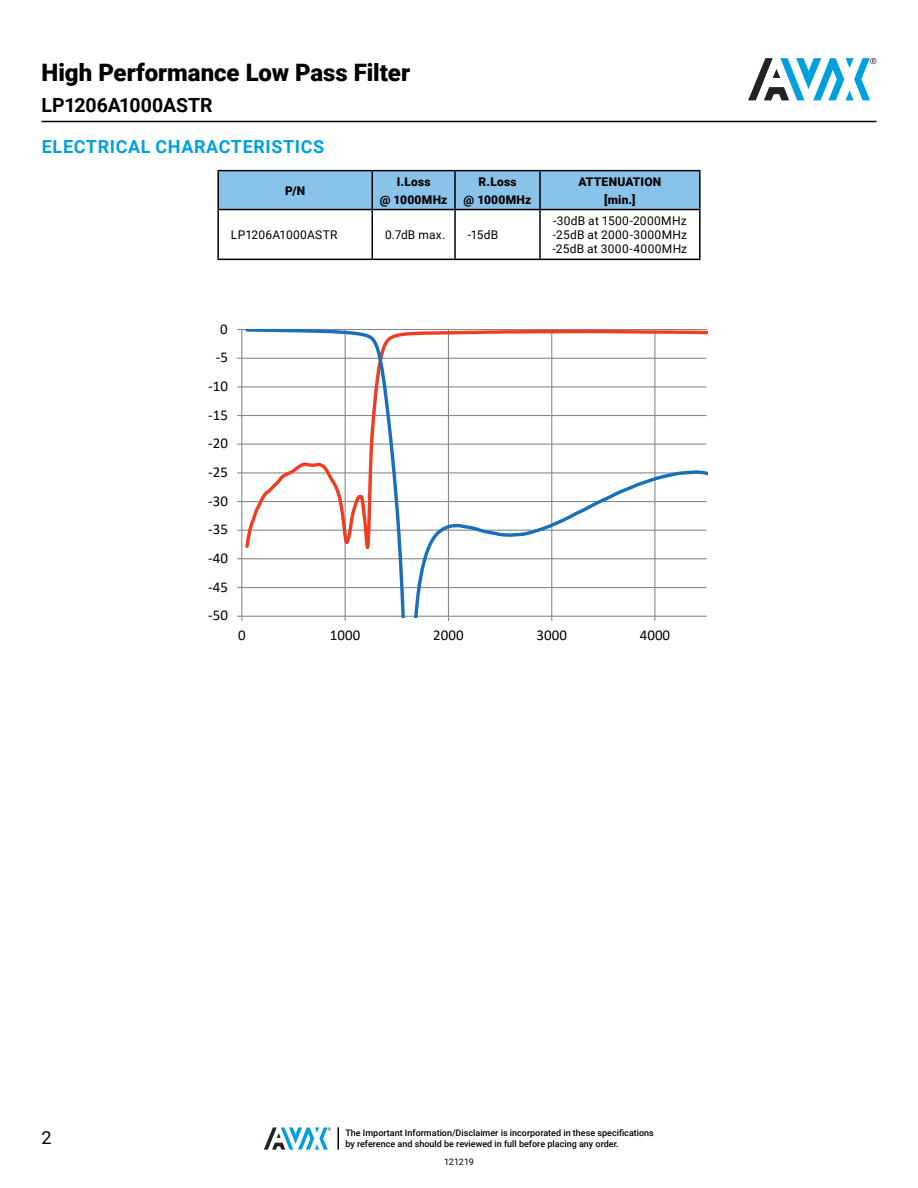
<style>
.page{position:relative;width:918px;height:1188px;background:#fff}
.page>*{position:absolute;margin:0;border:0;box-sizing:border-box;transform-origin:0 0}
.t1{font:900 24px "Roboto";color:#000}
.t2{font:700 19.5px "Roboto";letter-spacing:-.005em;color:#000}
.t3{font:700 18px "Roboto";letter-spacing:.035em;color:#00a0df}
.t4{font:18px "Roboto";color:#000}
.t5{font:15px "Calibri";color:#000}
.t6{font:12px/14.4px "Roboto";letter-spacing:.02em;color:#000;text-align:justify}
.t7{font:900 12px/17.9px "Roboto";letter-spacing:.015em;color:#000;text-align:center}
.t8{font:500 9px "Roboto";color:#000}
.t9{font:9px "Roboto";letter-spacing:-.03em;color:#000}
</style>
<div class="page">
<svg style="left:264px;top:1127px;width:67px;height:23px"></svg>
<hr style="left:337px;top:1127px;width:2px;height:23px;background:#000">
<hr style="left:42px;top:121px;width:834px;height:1px;background:#000">
<svg style="left:748px;top:58px;width:128px;height:42px"></svg>
<div style="left:219px;top:171px;width:480px;height:38px;background:#8ac3e9"></div>
<hr style="left:217px;top:170px;width:155px;height:1px;background:#000">
<hr style="left:217px;top:171px;width:2px;height:38px;background:#000">
<hr style="left:372px;top:170px;width:83px;height:1px;background:#000">
<hr style="left:371px;top:171px;width:2px;height:38px;background:#000">
<hr style="left:455px;top:170px;width:85px;height:1px;background:#000">
<hr style="left:454px;top:171px;width:2px;height:38px;background:#000">
<hr style="left:540px;top:170px;width:161px;height:1px;background:#000">
<hr style="left:539px;top:171px;width:2px;height:38px;background:#000">
<hr style="left:699px;top:171px;width:2px;height:38px;background:#000">
<hr style="left:217px;top:209px;width:155px;height:1px;background:#000">
<hr style="left:217px;top:210px;width:2px;height:49px;background:#000">
<hr style="left:372px;top:209px;width:83px;height:1px;background:#000">
<hr style="left:371px;top:210px;width:2px;height:49px;background:#000">
<hr style="left:455px;top:209px;width:85px;height:1px;background:#000">
<hr style="left:454px;top:210px;width:2px;height:49px;background:#000">
<hr style="left:540px;top:209px;width:161px;height:1px;background:#000">
<hr style="left:539px;top:210px;width:2px;height:49px;background:#000">
<hr style="left:699px;top:210px;width:2px;height:49px;background:#000">
<hr style="left:217px;top:259px;width:155px;height:1px;background:#000">
<hr style="left:372px;top:259px;width:83px;height:1px;background:#000">
<hr style="left:455px;top:259px;width:85px;height:1px;background:#000">
<hr style="left:540px;top:259px;width:161px;height:1px;background:#000">
<hr style="left:242px;top:329px;width:465px;height:1px;background:#868686">
<hr style="left:242px;top:358px;width:465px;height:1px;background:#868686">
<hr style="left:242px;top:386px;width:465px;height:1px;background:#868686">
<hr style="left:242px;top:415px;width:465px;height:1px;background:#868686">
<hr style="left:242px;top:444px;width:465px;height:1px;background:#868686">
<hr style="left:242px;top:472px;width:465px;height:1px;background:#868686">
<hr style="left:242px;top:501px;width:465px;height:1px;background:#868686">
<hr style="left:242px;top:530px;width:465px;height:1px;background:#868686">
<hr style="left:242px;top:558px;width:465px;height:1px;background:#868686">
<hr style="left:242px;top:587px;width:465px;height:1px;background:#868686">
<hr style="left:241px;top:329px;width:1px;height:287px;background:#868686">
<hr style="left:242px;top:616px;width:465px;height:1px;background:#868686">
<svg style="left:243px;top:329px;width:465px;height:288px"></svg>
<h1 class="t1" style="left:42px;top:56px;width:370px">High Performance Low Pass Filter</h1>
<h2 class="t2" style="left:42px;top:92px;width:173px">LP1206A1000ASTR</h2>
<h3 class="t3" style="left:42px;top:134px;width:284px">ELECTRICAL CHARACTERISTICS</h3>
<h3 class="t7" style="left:285px;top:181px;width:22px">P/N</h3>
<h3 class="t7" style="left:380px;top:172px;width:69px">I.Loss<br>@ 1000MHz</h3>
<h3 class="t7" style="left:464px;top:172px;width:69px">R.Loss<br>@ 1000MHz</h3>
<h3 class="t7" style="left:578px;top:172px;width:84px">ATTENUATION [min.]</h3>
<h3 class="t6" style="left:231px;top:227px;width:108px">LP1206A1000ASTR</h3>
<h3 class="t6" style="left:385px;top:227px;width:62px">0.7dB max.</h3>
<h3 class="t6" style="left:468px;top:227px;width:32px">-15dB</h3>
<h3 class="t6" style="left:553px;top:213px;width:136px">-30dB at 1500-2000MHz -25dB at 2000-3000MHz -25dB at 3000-4000MHz</h3>
<h3 class="t5" style="left:220px;top:318px;width:9px">0</h3>
<h3 class="t5" style="left:216px;top:347px;width:14px">-5</h3>
<h3 class="t5" style="left:208px;top:376px;width:21px">-10</h3>
<h3 class="t5" style="left:208px;top:404px;width:21px">-15</h3>
<h3 class="t5" style="left:208px;top:433px;width:21px">-20</h3>
<h3 class="t5" style="left:208px;top:462px;width:21px">-25</h3>
<h3 class="t5" style="left:208px;top:490px;width:21px">-30</h3>
<h3 class="t5" style="left:208px;top:519px;width:21px">-35</h3>
<h3 class="t5" style="left:208px;top:548px;width:21px">-40</h3>
<h3 class="t5" style="left:208px;top:576px;width:21px">-45</h3>
<h3 class="t5" style="left:208px;top:605px;width:21px">-50</h3>
<h3 class="t5" style="left:238px;top:625px;width:9px">0</h3>
<h3 class="t5" style="left:330px;top:625px;width:32px">1000</h3>
<h3 class="t5" style="left:433px;top:625px;width:32px">2000</h3>
<h3 class="t5" style="left:536px;top:625px;width:32px">3000</h3>
<h3 class="t5" style="left:640px;top:625px;width:32px">4000</h3>
<h3 class="t4" style="left:42px;top:1125px;width:12px">2</h3>
<p class="t8" style="left:345px;top:1127px;width:310px">The Important Information/Disclaimer is incorporated in these specifications</p>
<p class="t8" style="left:345px;top:1138px;width:275px">by reference and should be reviewed in full before placing any order.</p>
<p class="t9" style="left:444px;top:1155px;width:31px">121219</p>
</div>
